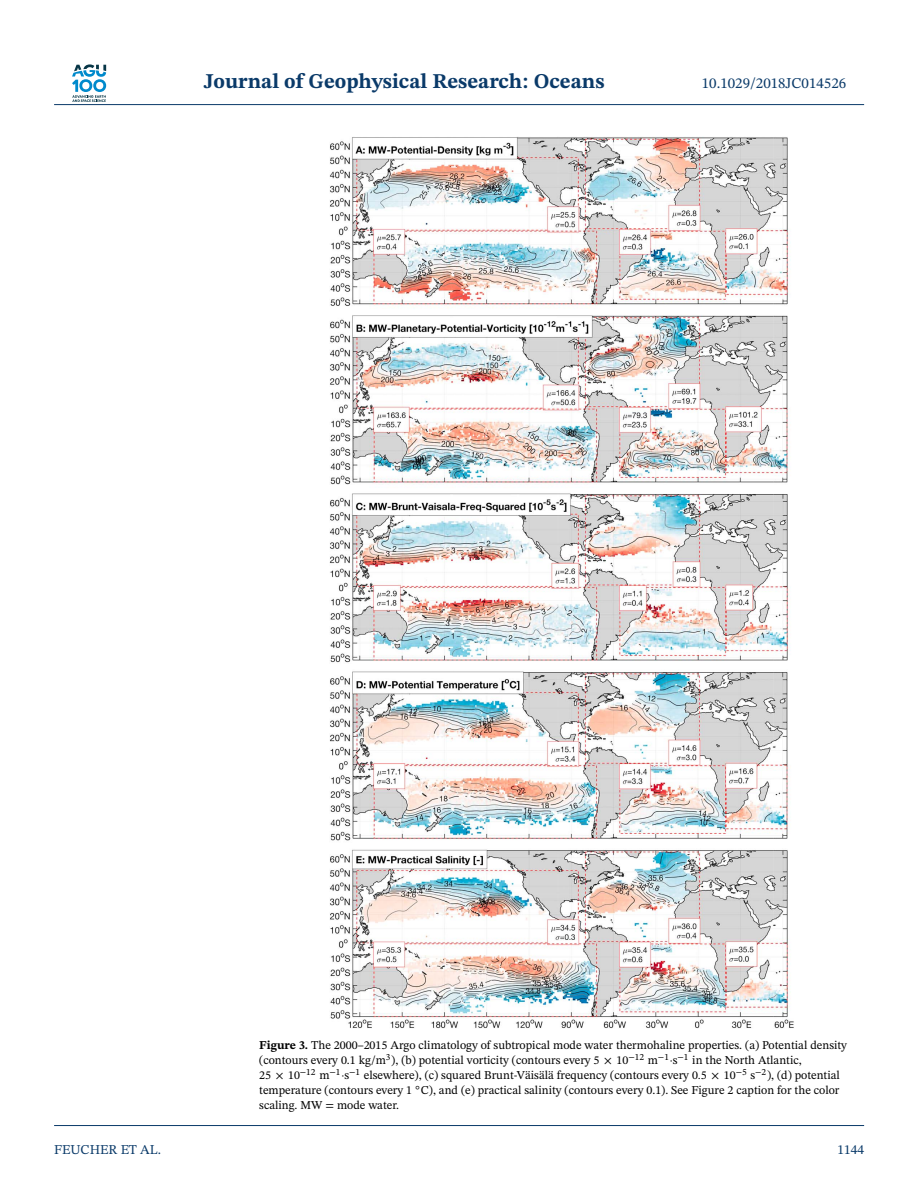
<style>
.page{position:relative;width:918px;height:1188px;background:#fff}
.page>*{position:absolute;margin:0;border:0;box-sizing:border-box;transform-origin:0 0}
.t1{font:700 21px "STIX Two Text";color:#0a3a69}
.t2{font:15px "STIX Two Text";color:#0a3a69}
.t3{font:13.5px "STIX Two Text";color:#0a3a69}
.t4{font:12px/15px "STIX Two Text";color:#000}
.s1{font-weight:700}
.s2{font-family:"STIX Math"}
.s3{font-family:"STIX Math";font-style:italic}
</style>
<div class="page">
<svg style="left:72px;top:64px;width:34px;height:38px"></svg>
<hr style="left:54px;top:104px;width:810px;height:1px;background:#0a3a69">
<img style="left:329px;top:136px;width:465px;height:892px">
<hr style="left:54px;top:1125px;width:810px;height:1px;background:#0a3a69">
<h1 class="t1" style="left:204px;top:73px;width:402px">Journal of Geophysical Research: Oceans</h1>
<p class="t2" style="left:702px;top:77px;width:146px">10.1029/2018JC014526</p>
<p class="t4" style="left:259px;top:1039px;width:589px"><span class="s1">Figure 3.</span> The 2000–2015 Argo climatology of subtropical mode water thermohaline properties. (a) Potential density (contours every 0.1 kg/m<sup>3</sup>), (b) potential vorticity (contours every 5 <span class="s2">×</span> 10<sup>−</sup><sup>12</sup> m<sup>−</sup><sup>1</sup><span class="s2">·</span>s<sup>−</sup><sup>1</sup> in the North Atlantic,<br>25 <span class="s2">×</span> 10<sup>−</sup><sup>12</sup> m<sup>−</sup><sup>1</sup><span class="s2">·</span>s<sup>−</sup><sup>1</sup> elsewhere), (c) squared Brunt-Väisälä frequency (contours every 0<span class="s3">.</span>5 <span class="s2">×</span> 10<sup>−</sup><sup>5</sup> s<sup>−</sup><sup>2</sup>), (d) potential temperature (contours every 1 <sup>◦</sup>C), and (e) practical salinity (contours every 0.1). See Figure 2 caption for the color scaling. MW = mode water.</p>
<p class="t3" style="left:54px;top:1144px;width:109px">FEUCHER ET AL.</p>
<p class="t3" style="left:837px;top:1144px;width:28px">1144</p>
</div>
